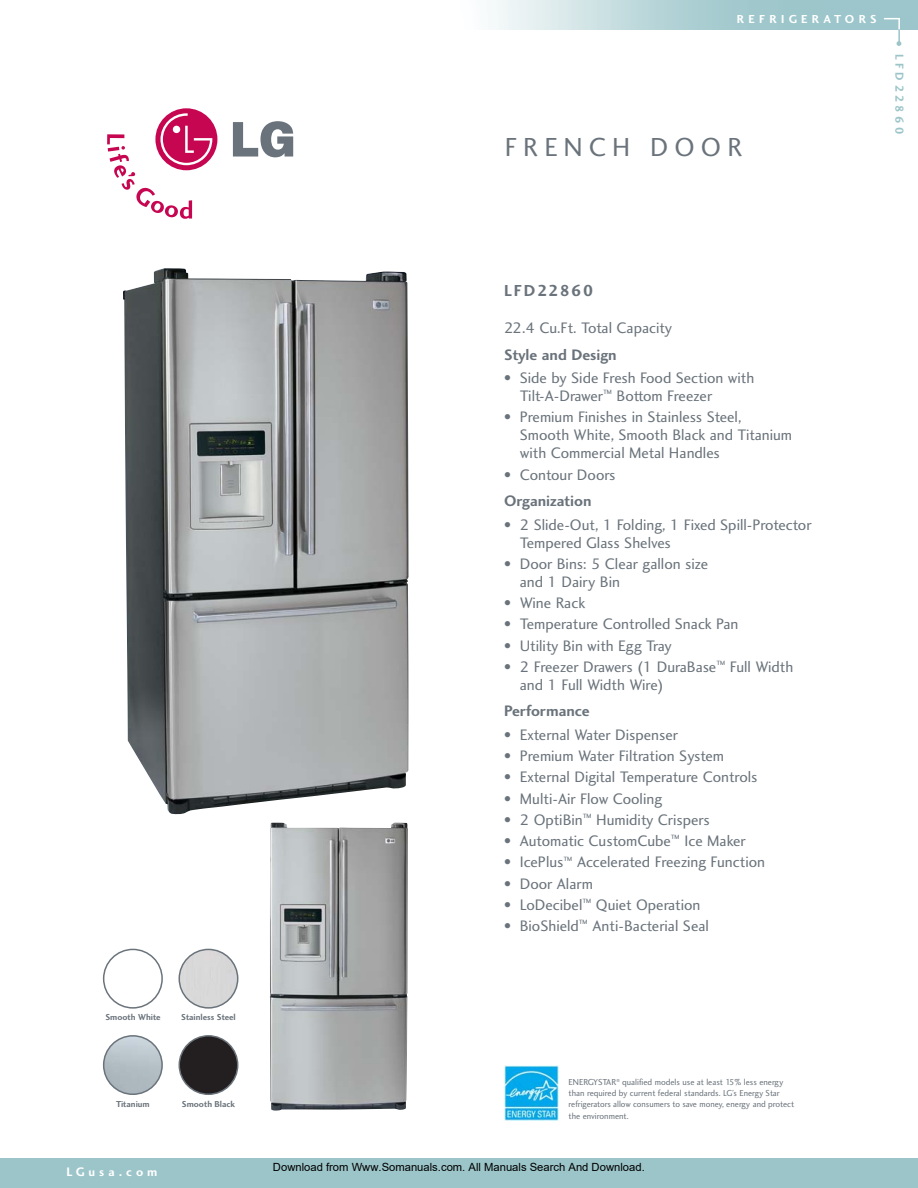
<style>
.page{position:relative;width:918px;height:1188px;background:#fff}
.page>*{position:absolute;margin:0;border:0;box-sizing:border-box;transform-origin:0 0}
.t1{font:27px "Charlotte Sans Book Plain";letter-spacing:.23em;color:#6a737b}
.t2{font:16.5px "Charlotte Sans Bold Plain";letter-spacing:.12em;color:#6a737b}
.t3{font:15.75px/18px "Charlotte Sans Book Plain";color:#6a737b}
.t4{font:15.75px "Charlotte Sans Bold Plain";color:#6a737b}
.t5{font:12.75px "Charlotte Sans Bold Plain";letter-spacing:.315em;color:#fff}
.t6{font:12px "Charlotte Sans Bold Plain";letter-spacing:.365em;color:#fff}
.t7{font:12px "Charlotte Sans Bold Plain";letter-spacing:.305em;color:#9cc5c9}
.t8{font:11.25px "Arial";color:#000}
.t9{font:9px/11.2px "Charlotte Sans Book Plain";color:#6a737b}
.t10{font:9px "Charlotte Sans Bold Plain";color:#6a737b}
</style>
<div class="page">
<img style="left:123px;top:268px;width:286px;height:547px">
<svg style="left:233px;top:121px;width:60px;height:36px"></svg>
<div style="left:155px;top:108px;width:62px;height:62px;background:#c60651;border-radius:50%"></div>
<svg style="left:107px;top:113px;width:105px;height:106px"></svg>
<div style="left:0;top:1158px;width:918px;height:30px;background:#9cc5c9"></div>
<svg style="left:884px;top:18px;width:17px;height:28px"></svg>
<img style="left:270px;top:823px;width:138px;height:288px">
<svg style="left:179px;top:1035px;width:59px;height:60px"></svg>
<svg style="left:103px;top:1035px;width:60px;height:60px"></svg>
<svg style="left:179px;top:949px;width:59px;height:60px"></svg>
<svg style="left:103px;top:949px;width:60px;height:60px"></svg>
<img style="left:504px;top:1065px;width:54px;height:55px">
<p class="t6" style="left:737px;top:11px;width:141px">REFRIGERATORS</p>
<h1 class="t1" style="left:505px;top:131px;width:239px">FRENCH DOOR</h1>
<p class="t7" style="left:907px;top:54px;width:82px;rotate:90deg">LFD22860</p>
<p class="t10" style="left:105px;top:1012px;width:57px">Smooth White</p>
<p class="t10" style="left:181px;top:1012px;width:56px">Stainless Steel</p>
<p class="t10" style="left:116px;top:1098px;width:35px">Titanium</p>
<p class="t10" style="left:182px;top:1098px;width:55px">Smooth Black</p>
<p class="t5" style="left:66px;top:1164px;width:93px">LGusa.com</p>
<p class="t2" style="left:504px;top:280px;width:91px">LFD22860</p>
<p class="t3" style="left:504px;top:319px;width:169px">22.4 Cu.Ft. Total Capacity</p>
<p class="t4" style="left:504px;top:345px;width:114px">Style and Design</p>
<p class="t3" style="left:520px;top:369px;width:236px;text-indent:-16px">• Side by Side Fresh Food Section with<br>Tilt-A-Drawer<sup>™</sup> Bottom Freezer</p>
<p class="t3" style="left:520px;top:408px;width:274px;text-indent:-16px">• Premium Finishes in Stainless Steel,<br>Smooth White, Smooth Black and Titanium with Commercial Metal Handles</p>
<p class="t3" style="left:504px;top:465px;width:113px">• Contour Doors</p>
<p class="t4" style="left:504px;top:492px;width:89px">Organization</p>
<p class="t3" style="left:520px;top:515px;width:293px;text-indent:-16px">• 2 Slide-Out, 1 Folding, 1 Fixed Spill-Protector<br>Tempered Glass Shelves</p>
<p class="t3" style="left:520px;top:554px;width:190px;text-indent:-16px">• Door Bins: 5 Clear gallon size and 1 Dairy Bin</p>
<p class="t3" style="left:504px;top:594px;width:82px">• Wine Rack</p>
<p class="t3" style="left:504px;top:615px;width:236px">• Temperature Controlled Snack Pan</p>
<p class="t3" style="left:504px;top:636px;width:169px">• Utility Bin with Egg Tray</p>
<p class="t3" style="left:520px;top:657px;width:275px;text-indent:-16px">• 2 Freezer Drawers (1 DuraBase<sup>™</sup> Full Width and 1 Full Width Wire)</p>
<p class="t4" style="left:504px;top:702px;width:87px">Performance</p>
<p class="t3" style="left:504px;top:725px;width:175px">• External Water Dispenser</p>
<p class="t3" style="left:504px;top:747px;width:221px">• Premium Water Filtration System</p>
<p class="t3" style="left:504px;top:768px;width:255px">• External Digital Temperature Controls</p>
<p class="t3" style="left:504px;top:789px;width:159px">• Multi-Air Flow Cooling</p>
<p class="t3" style="left:504px;top:810px;width:207px">• 2 OptiBin<sup>™</sup> Humidity Crispers</p>
<p class="t3" style="left:504px;top:832px;width:243px">• Automatic CustomCube<sup>™</sup> Ice Maker</p>
<p class="t3" style="left:504px;top:853px;width:262px">• IcePlus<sup>™</sup> Accelerated Freezing Function</p>
<p class="t3" style="left:504px;top:874px;width:90px">• Door Alarm</p>
<p class="t3" style="left:504px;top:895px;width:198px">• LoDecibel<sup>™</sup> Quiet Operation</p>
<p class="t3" style="left:504px;top:917px;width:206px">• BioShield<sup>™</sup> Anti-Bacterial Seal</p>
<p class="t9" style="left:569px;top:1076px;width:227px">ENERGYSTAR<sup>®</sup> qualified models use at least 15% less energy than required by current federal standards. LG’s Energy Star refrigerators allow consumers to save money, energy and protect the environment.</p>
<p class="t8" style="left:273px;top:1160px;width:373px">Download from Www.Somanuals.com. All Manuals Search And Download.</p>
</div>
